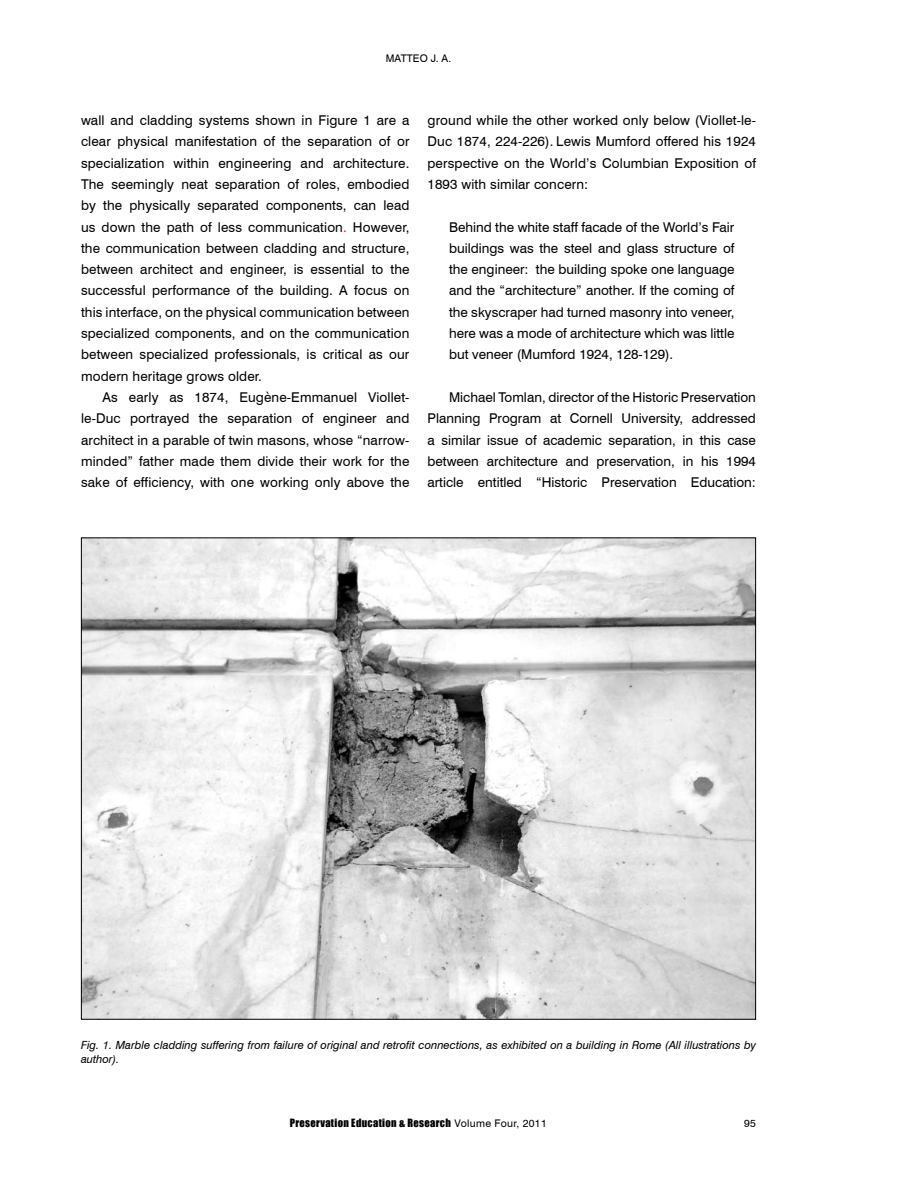
<style>
.page{position:relative;width:918px;height:1188px;background:#fff}
.page>*{position:absolute;margin:0;border:0;box-sizing:border-box;transform-origin:0 0}
.t1{font:13.5px/21.3px "Swiss 721 BT";letter-spacing:.01em;color:#000;text-align:justify}
.t2{font:italic 11.25px/14.2px "Swiss 721 BT";color:#000}
.t3{font:10.5px "Impact";letter-spacing:.03em;color:#000}
.t4{font:10.5px "Swiss 721 BT";color:#000}
.s1{color:#f00}
.s2{font-family:"Swiss 721 BT"}
</style>
<div class="page">
<img style="left:83px;top:539px;width:671px;height:479px">
<p class="t4" style="left:386px;top:52px;width:16px">Matte</p>
<p class="t4" style="left:420px;top:52px;width:33px">o J. A.</p>
<p class="t1" style="left:81px;top:109px;width:330px">wall and cladding systems shown in Figure 1 are a</p>
<p class="t1" style="left:81px;top:131px;width:330px">clear physical manifestation of the separation of or</p>
<p class="t1" style="left:81px;top:152px;width:330px">specialization within engineering and architecture.</p>
<p class="t1" style="left:81px;top:173px;width:330px">The seemingly neat separation of roles, embodied</p>
<p class="t1" style="left:81px;top:195px;width:330px">by the physically separated components, can lead</p>
<p class="t1" style="left:81px;top:216px;width:330px">us down the path of less communication<span class="s1">.</span> However,</p>
<p class="t1" style="left:81px;top:237px;width:330px">the communication between cladding and structure,</p>
<p class="t1" style="left:81px;top:259px;width:330px">between architect and engineer, is essential to the</p>
<p class="t1" style="left:81px;top:280px;width:330px">successful performance of the building. A focus on</p>
<p class="t1" style="left:81px;top:301px;width:330px">this interface, on the physical communication between</p>
<p class="t1" style="left:81px;top:322px;width:330px">specialized components, and on the communication</p>
<p class="t1" style="left:81px;top:344px;width:330px">between specialized professionals, is critical as our</p>
<p class="t1" style="left:81px;top:365px;width:182px">modern heritage grows older.</p>
<p class="t1" style="left:103px;top:386px;width:308px">As early as 1874, Eugène-Emmanuel Viollet-</p>
<p class="t1" style="left:81px;top:408px;width:330px">le-Duc portrayed the separation of engineer and</p>
<p class="t1" style="left:81px;top:429px;width:330px">architect in a parable of twin masons, whose “narrow-</p>
<p class="t1" style="left:81px;top:450px;width:330px">minded” father made them divide their work for the</p>
<p class="t1" style="left:81px;top:472px;width:330px">sake of efficiency, with one working only above the</p>
<p class="t1" style="left:427px;top:110px;width:330px">ground while the other worked only below (Viollet-le-Duc 1874, 224-226). Lewis Mumford offered his 1924 perspective on the World’s Columbian Exposition of 1893 with similar concern:</p>
<p class="t1" style="left:449px;top:216px;width:287px">Behind the white staff facade of the World’s Fair buildings was the steel and glass structure of the engineer: the building spoke one language and the “architecture” another. If the coming of the skyscraper had turned masonry into veneer, here was a mode of architecture which was little but veneer (Mumford 1924, 128-129).</p>
<p class="t1" style="left:427px;top:386px;width:330px;text-indent:22px">Michael Tomlan, director of the Historic Preservation Planning Program at Cornell University, addressed a similar issue of academic separation, in this case between architecture and preservation, in his 1994 article entitled “Historic Preservation Education:</p>
<p class="t2" style="left:81px;top:1037px;width:676px">Fig. 1. Marble cladding suffering from failure of original and retrofit connections, as exhibited on a building in Rome (All illustrations by author).</p>
<p class="t3" style="left:290px;top:1115px;width:258px">Preservation Education &amp; Research <span class="s2">Volume Four, 2011</span></p>
<p class="t4" style="left:744px;top:1117px;width:13px">95</p>
</div>
